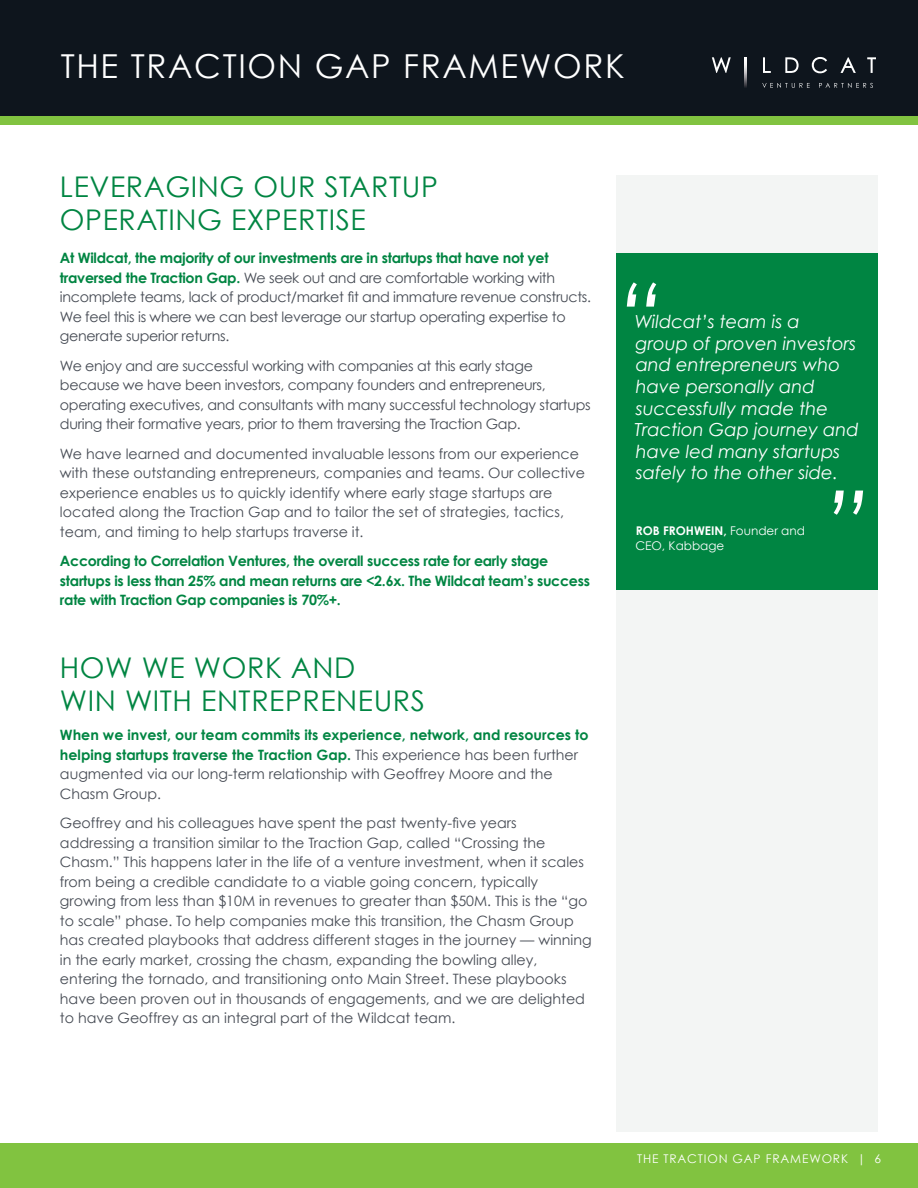
<style>
.page{position:relative;width:918px;height:1188px;background:#fff}
.page>*{position:absolute;margin:0;border:0;box-sizing:border-box;transform-origin:0 0}
.t1{font:italic 90px "Century Gothic";color:#fff}
.t2{font:33px "Century Gothic";letter-spacing:.05em;color:#fff}
.Header_1{font:28.5px/33px "Century Gothic";letter-spacing:.02em;color:#008542}
.Body_copy_9_5_13{font:28.5px/33px "Century Gothic";letter-spacing:.02em;color:#008542}
.t3{font:italic 18px/21.6px "Century Gothic";color:#fff}
.Body_copy_9_5_13-2{font:14.25px/19.5px "Century Gothic";color:#464b54}
.Green_Stand_Out_Text{font:14.25px/19.5px "Century Gothic";letter-spacing:-.02em;color:#464b54}
.Body_copy_9_5_13-3{font:14.25px/19.5px "Century Gothic";letter-spacing:-.02em;color:#464b54}
.Green_Stand_Out_Text-2{font:700 14.25px/19.5px "Century Gothic";color:#008542}
.Green_Stand_Out_Text-3{font:700 14.25px/19.5px "Century Gothic";letter-spacing:-.02em;color:#008542}
.Quote_Author{font:12px/14.4px "Century Gothic";color:#fff}
.Quote_Author-2{font:12px "Century Gothic";letter-spacing:.07em;color:#fff}
.s1{font-weight:700;color:#008542}
.s2{font-weight:400;color:#464b54}
.s3{font-weight:700}
</style>
<div class="page">
<div style="left:0;top:0;width:918px;height:118px;background:#0e151d"></div>
<div style="left:0;top:117px;width:918px;height:8px;background:#81c340"></div>
<svg style="left:745px;top:73px;width:2px;height:15px"></svg>
<svg style="left:762px;top:83px;width:48px;height:5px"></svg>
<svg style="left:819px;top:83px;width:54px;height:5px"></svg>
<svg style="left:712px;top:57px;width:164px;height:16px"></svg>
<div style="left:0;top:1144px;width:918px;height:44px;background:#81c340"></div>
<div style="left:616px;top:176px;width:262px;height:956px;background:#f3f5f4"></div>
<div style="left:616px;top:254px;width:262px;height:336px;background:#008542"></div>
<h2 class="t2" style="left:61px;top:46px;width:566px">THE TRACTION GAP FRAMEWORK</h2>
<p class="Header_1" style="left:60px;top:170px;width:380px">LEVERAGING OUR STARTUP<br>OPERATING EXPERTISE</p>
<p class="Green_Stand_Out_Text" style="left:60px;top:248px;width:533px"><span class="s1">At Wildcat, the majority of our investments are in startups that have not yet traversed the Traction Gap.</span> We seek out and are comfortable working with incomplete teams, lack of product/market fit and immature revenue constructs.<br>We feel this is where we can best leverage our startup operating expertise to generate superior returns.</p>
<p class="Body_copy_9_5_13-3" style="left:60px;top:356px;width:532px">We enjoy and are successful working with companies at this early stage because we have been investors, company founders and entrepreneurs, operating executives, and consultants with many successful technology startups during their formative years, prior to them traversing the Traction Gap.</p>
<p class="Body_copy_9_5_13-2" style="left:60px;top:444px;width:527px">We have learned and documented invaluable lessons from our experience with these outstanding entrepreneurs, companies and teams. Our collective experience enables us to quickly identify where early stage startups are located along the Traction Gap and to tailor the set of strategies, tactics, team, and timing to help startups traverse it.</p>
<p class="Green_Stand_Out_Text-3" style="left:60px;top:551px;width:532px">According to Correlation Ventures, the overall success rate for early stage startups is less than 25% and mean returns are &lt;2.6x. The Wildcat team’s success rate with Traction Gap companies is 70%+.</p>
<p class="Body_copy_9_5_13" style="left:60px;top:650px;width:367px">HOW WE WORK AND<br>WIN WITH ENTREPRENEURS</p>
<p class="Green_Stand_Out_Text-2" style="left:60px;top:725px;width:530px">When we invest, our team commits its experience, network, and resources to helping startups traverse the Traction Gap. <span class="s2">This experience has been further augmented via our long-term relationship with Geoffrey Moore and the Chasm Group.</span></p>
<p class="Body_copy_9_5_13-2" style="left:60px;top:813px;width:533px">Geoffrey and his colleagues have spent the past twenty-five years addressing a transition similar to the Traction Gap, called “Crossing the Chasm.” This happens later in the life of a venture investment, when it scales from being a credible candidate to a viable going concern, typically growing from less than $10M in revenues to greater than $50M. This is the “go to scale” phase. To help companies make this transition, the Chasm Group has created playbooks that address different stages in the journey — winning in the early market, crossing the chasm, expanding the bowling alley, entering the tornado, and transitioning onto Main Street. These playbooks have been proven out in thousands of engagements, and we are delighted to have Geoffrey as an integral part of the Wildcat team.</p>
<p class="t1" style="left:618px;top:261px;width:47px">“</p>
<p class="t3" style="left:634px;top:311px;width:226px">Wildcat’s team is a<br>group of proven investors and entrepreneurs who have personally and successfully made the<br>Traction Gap journey and have led many startups safely to the other side.</p>
<p class="Quote_Author" style="left:635px;top:523px;width:171px"><span class="s3">ROB FROHWEIN,</span> Founder and<br>CEO, Kabbage</p>
<p class="t1" style="left:872px;top:536px;width:47px;rotate:-180deg">“</p>
<p class="Quote_Author-2" style="left:637px;top:1151px;width:246px">THE TRACTION GAP FRAMEWORK | 6</p>
</div>
